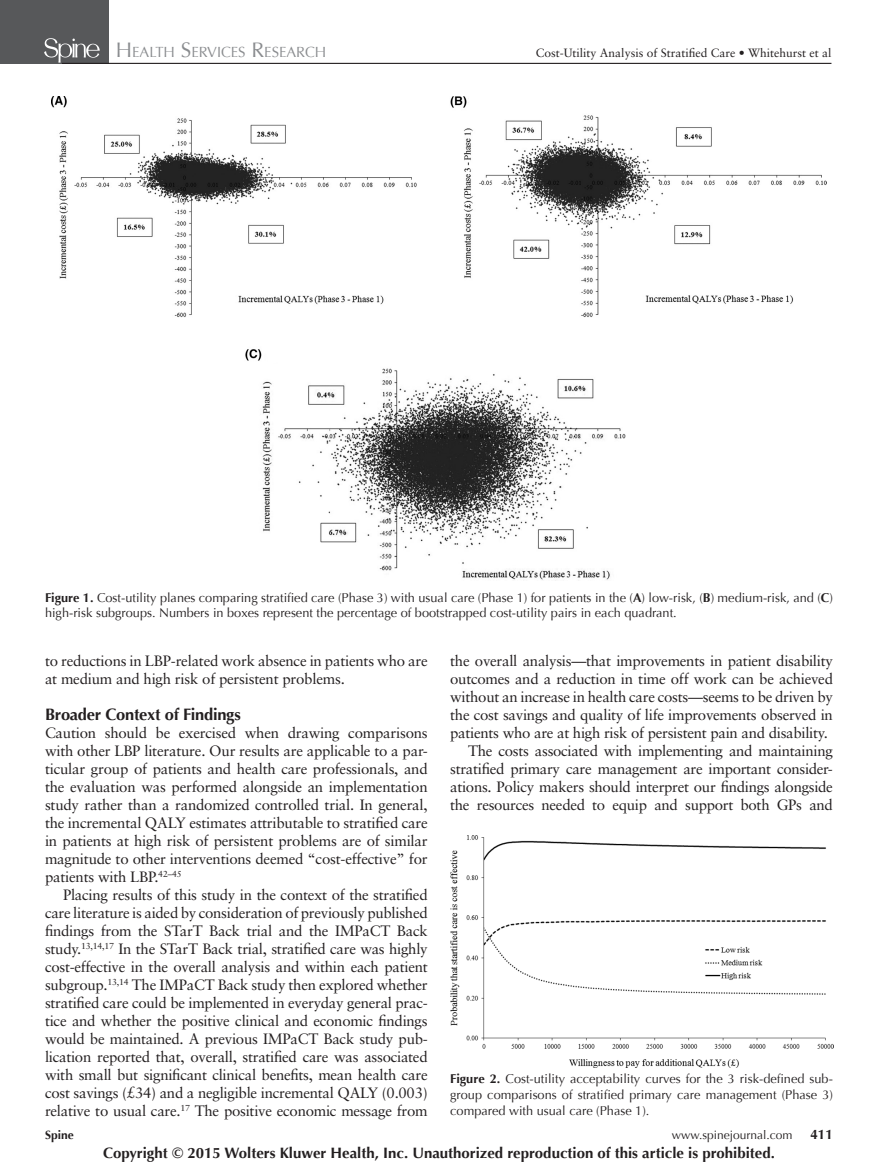
<style>
.page{position:relative;width:878px;height:1175px;background:#fff}
.page>*{position:absolute;margin:0;border:0;box-sizing:border-box;transform-origin:0 0}
.t1{font:700 16.5px "Optima";letter-spacing:-.015em;color:#231f20}
.Para{font:15px/18px "Sabon";letter-spacing:-.02em;color:#231f20;text-align:justify}
.ParaFL{font:15px/18px "Sabon";letter-spacing:-.015em;color:#231f20}
.t2{font:700 15px "Optima";color:#231f20}
.t3{font:14.7px "Optima";color:#8a8c8f}
.t4{font:700 13.5px "Optima";color:#231f20}
.FigCaption{font:12.75px/15.8px "Optima";color:#231f20}
.t5{font:12px "Sabon";color:#231f20}
.t6{font:12px "Optima";color:#231f20}
.t7{font:700 12px "Optima";color:#231f20}
.s1{font-size:21px}
.s2{font-weight:700}
</style>
<div class="page">
<div style="left:0;top:0;width:108px;height:64px;background:#57585a"></div>
<img style="left:44px;top:38px;width:58px;height:25px">
<hr style="left:62px;top:63px;width:769px;height:1px;background:#231f20">
<img style="left:52px;top:96px;width:774px;height:485px">
<img style="left:450px;top:835px;width:383px;height:232px">
<p class="t3" style="left:116px;top:43px;width:209px"><span class="s1">H</span>EALTH <span class="s1">S</span>ERVICES <span class="s1">R</span>ESEARCH</p>
<p class="t5" style="left:536px;top:45px;width:297px">Cost-Utility Analysis of Stratified Care • Whitehurst et al</p>
<p class="FigCaption" style="left:45px;top:589px;width:789px"><span class="s2">Figure 1.</span> Cost-utility planes comparing stratified care (Phase 3) with usual care (Phase 1) for patients in the (<span class="s2">A</span>) low-risk, (<span class="s2">B</span>) medium-risk, and (<span class="s2">C</span>) high-risk subgroups. Numbers in boxes represent the percentage of bootstrapped cost-utility pairs in each quadrant.</p>
<p class="ParaFL" style="left:45px;top:652px;width:384px">to reductions in LBP-related work absence in patients who are at medium and high risk of persistent problems.</p>
<h2 class="t1" style="left:45px;top:705px;width:197px">Broader Context of Findings</h2>
<p class="ParaFL" style="left:45px;top:724px;width:384px;text-align:justify">Caution should be exercised when drawing comparisons with other LBP literature. Our results are applicable to a par&shy;ticular group of patients and health care professionals, and the evaluation was performed alongside an implementation study rather than a randomized controlled trial. In general, the incremental QALY estimates attributable to stratified care in patients at high risk of persistent problems are of similar magnitude to other interventions deemed “cost-effective” for patients with LBP.<sup>42–45</sup></p>
<p class="Para" style="left:45px;top:886px;width:384px;text-indent:18px">Placing results of this study in the context of the stratified care literature is aided by consideration of previously published findings from the STarT Back trial and the IMPaCT Back study.<sup>13,14,17</sup> In the STarT Back trial, stratified care was highly cost-effective in the overall analysis and within each patient subgroup.<sup>13,14</sup> The IMPaCT Back study then explored whether stratified care could be implemented in everyday general prac&shy;tice and whether the positive clinical and economic findings would be maintained. A previous IMPaCT Back study pub&shy;lication reported that, overall, stratified care was associated with small but significant clinical benefits, mean health care cost savings (£34) and a negligible incremental QALY (0.003) relative to usual care.<sup>17</sup> The positive economic message from</p>
<p class="Para" style="left:450px;top:652px;width:384px">the overall analysis—that improvements in patient disability outcomes and a reduction in time off work can be achieved without an increase in health care costs—seems to be driven by the cost savings and quality of life improvements observed in patients who are at high risk of persistent pain and disability.</p>
<p class="Para" style="left:450px;top:742px;width:384px;text-indent:18px">The costs associated with implementing and maintaining stratified primary care management are important consider&shy;ations. Policy makers should interpret our findings alongside the resources needed to equip and support both GPs and</p>
<p class="FigCaption" style="left:450px;top:1071px;width:384px;text-align:justify"><span class="s2">Figure 2.</span> Cost-utility acceptability curves for the 3 risk-defined sub&shy;group comparisons of stratified primary care management (Phase 3) compared with usual care (Phase 1).</p>
<p class="t7" style="left:45px;top:1128px;width:30px">Spine</p>
<p class="t6" style="left:671px;top:1128px;width:122px">www.spinejournal.com</p>
<p class="t4" style="left:810px;top:1126px;width:24px">411</p>
<p class="t2" style="left:103px;top:1144px;width:673px">Copyright © 2015 Wolters Kluwer Health, Inc. Unauthorized reproduction of this article is prohibited.</p>
</div>
